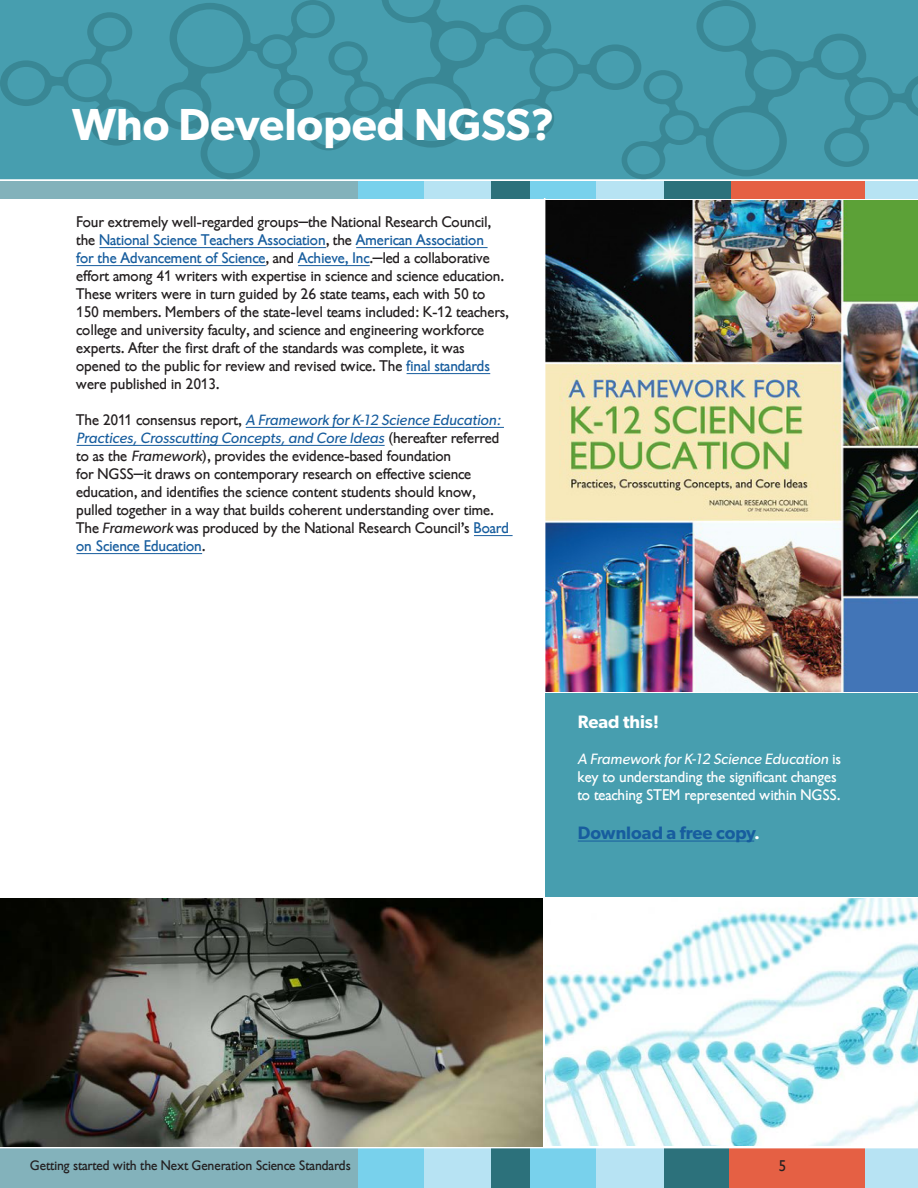
<style>
.page{position:relative;width:918px;height:1188px;background:#fff}
.page>*{position:absolute;margin:0;border:0;box-sizing:border-box;transform-origin:0 0}
.SectionHeader{font:600 45px "Gibson";color:#fff}
.Body_text{font:600 18px "Gibson";color:#175d9e}
.Body_text-2{font:600 18px "Gibson";color:#fff}
.Body_text-3{font:15px/18px "Gibson";color:#231f20}
.Body_text-4{font:15px/18px "Gibson";color:#fff}
.t1{font:13.5px "Gibson";color:#231f20}
.s1{color:#175d9e}
.s2{font-style:italic;color:#175d9e}
.s3{font-style:italic}
.s4{color:#fff}
</style>
<div class="page">
<div style="left:0;top:0;width:918px;height:179px;background:#479eaf"></div>
<div style="left:0;top:181px;width:358px;height:18px;background:#83b2bb"></div>
<div style="left:358px;top:181px;width:68px;height:18px;background:#78d1ec"></div>
<div style="left:424px;top:181px;width:67px;height:18px;background:#b7e3f3"></div>
<div style="left:491px;top:181px;width:68px;height:18px;background:#2c717b"></div>
<div style="left:531px;top:181px;width:67px;height:18px;background:#78d1ec"></div>
<div style="left:596px;top:181px;width:68px;height:18px;background:#b7e3f3"></div>
<div style="left:664px;top:181px;width:68px;height:18px;background:#2c717b"></div>
<div style="left:732px;top:181px;width:135px;height:18px;background:#e56044"></div>
<div style="left:865px;top:181px;width:53px;height:18px;background:#b7e3f3"></div>
<div style="left:0;top:1148px;width:358px;height:40px;background:#83b2bb"></div>
<div style="left:358px;top:1148px;width:68px;height:40px;background:#78d1ec"></div>
<div style="left:424px;top:1148px;width:67px;height:40px;background:#b7e3f3"></div>
<div style="left:491px;top:1148px;width:68px;height:40px;background:#2c717b"></div>
<div style="left:531px;top:1148px;width:67px;height:40px;background:#78d1ec"></div>
<div style="left:596px;top:1148px;width:68px;height:40px;background:#b7e3f3"></div>
<div style="left:664px;top:1148px;width:68px;height:40px;background:#2c717b"></div>
<div style="left:729px;top:1148px;width:138px;height:40px;background:#e56044"></div>
<div style="left:865px;top:1148px;width:53px;height:40px;background:#b7e3f3"></div>
<img style="left:545px;top:201px;width:373px;height:490px">
<hr style="left:544px;top:198px;width:1px;height:948px;background:#fff">
<svg style="left:0;top:1px;width:330px;height:178px"></svg>
<svg style="left:307px;top:0;width:315px;height:150px"></svg>
<svg style="left:622px;top:0;width:296px;height:179px"></svg>
<hr style="left:99px;top:247px;width:227px;height:1px;background:#175d9e">
<hr style="left:356px;top:247px;width:132px;height:1px;background:#175d9e">
<hr style="left:76px;top:265px;width:190px;height:1px;background:#175d9e">
<hr style="left:298px;top:265px;width:72px;height:1px;background:#175d9e">
<hr style="left:407px;top:373px;width:83px;height:1px;background:#175d9e">
<hr style="left:246px;top:427px;width:258px;height:1px;background:#175d9e">
<hr style="left:76px;top:445px;width:309px;height:1px;background:#175d9e">
<hr style="left:474px;top:535px;width:39px;height:1px;background:#175d9e">
<hr style="left:76px;top:553px;width:126px;height:1px;background:#175d9e">
<div style="left:545px;top:693px;width:373px;height:203px;background:#479eaf"></div>
<hr style="left:578px;top:841px;width:176px;height:1px;background:#175d9e">
<img style="left:0;top:898px;width:543px;height:249px">
<img style="left:545px;top:898px;width:373px;height:248px">
<p class="SectionHeader" style="left:72px;top:98px;width:484px">Who Developed NGSS?</p>
<p class="Body_text-3" style="left:76px;top:213px;width:434px">Four extremely well-regarded groups—the National Research Council, the <span class="s1">National Science Teachers Association</span>, the <span class="s1">American Association<br>for the Advancement of Science</span>, and <span class="s1">Achieve, Inc</span>.—led a collaborative effort among 41 writers with expertise in science and science education.<br>These writers were in turn guided by 26 state teams, each with 50 to 150 members. Members of the state-level teams included: K-12 teachers, college and university faculty, and science and engineering workforce experts. After the first draft of the standards was complete, it was opened to the public for review and revised twice. The <span class="s1">final standards </span>were published in 2013.</p>
<p class="Body_text-3" style="left:76px;top:411px;width:434px">The 2011 consensus report, <span class="s2">A Framework for K-12 Science Education:<br>Practices, Crosscutting Concepts, and Core Ideas</span> (hereafter referred to as the <span class="s3">Framework</span>), provides the evidence-based foundation<br>for NGSS—it draws on contemporary research on effective science education, and identifies the science content students should know, pulled together in a way that builds coherent understanding over time.<br>The <span class="s3">Framework</span> was produced by the National Research Council’s <span class="s1">Board on Science Education</span>.</p>
<p class="Body_text-2" style="left:578px;top:711px;width:83px">Read this!</p>
<p class="Body_text-4" style="left:578px;top:750px;width:265px"><span class="s3">A Framework for K-12 Science Education</span> is key to understanding the significant changes to teaching STEM represented within NGSS.</p>
<p class="Body_text" style="left:578px;top:822px;width:184px">Download a free copy<span class="s4">.</span></p>
<p class="t1" style="left:31px;top:1158px;width:322px">Getting started with the Next Generation Science Standards</p>
<p class="Body_text-3" style="left:779px;top:1158px;width:9px">5</p>
</div>
